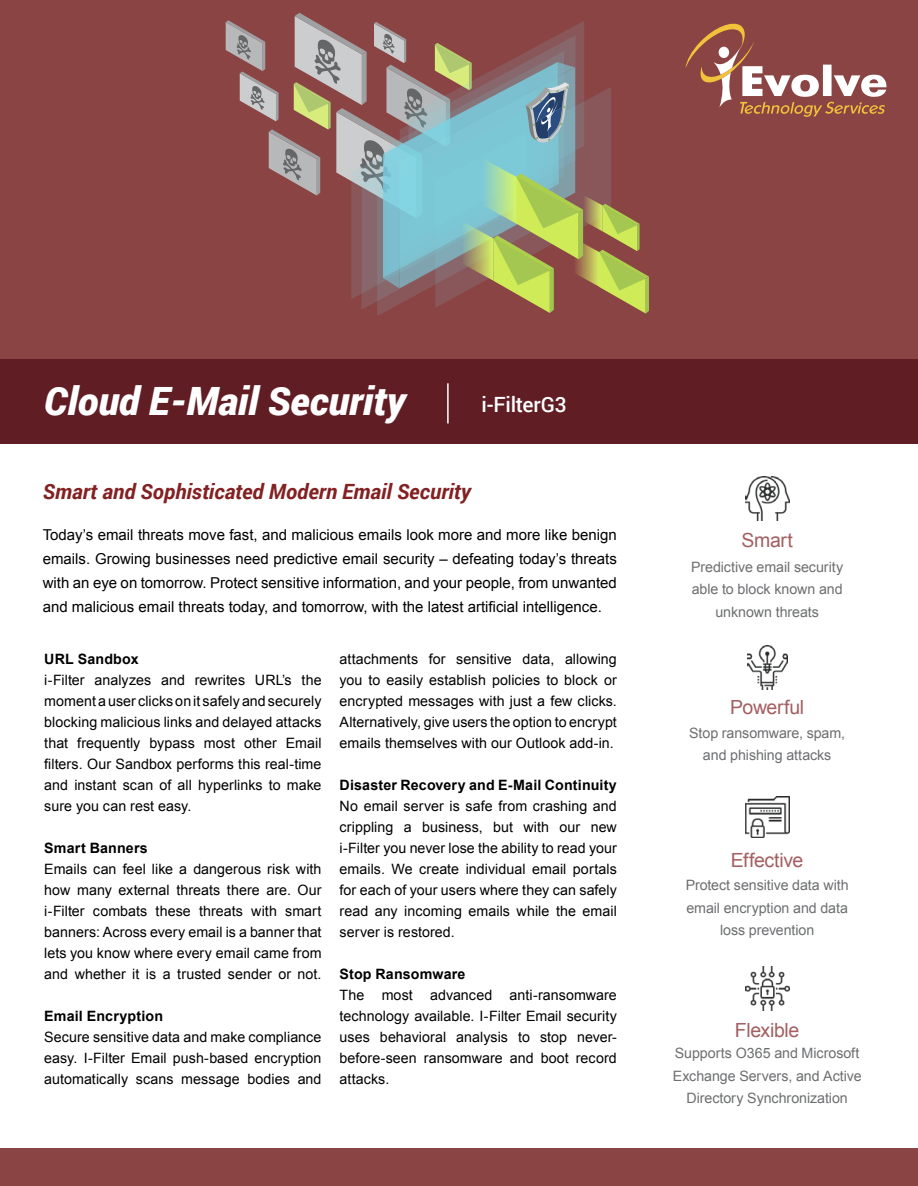
<style>
.page{position:relative;width:918px;height:1186px;background:#fff}
.page>*{position:absolute;margin:0;border:0;box-sizing:border-box;transform-origin:0 0}
.t1{font:italic 900 39px "Roboto";color:#fff}
.t2{font:italic 700 21px "Roboto";letter-spacing:.005em;color:#832022}
.t3{font:500 21px "Roboto";letter-spacing:-.01em;color:#fff}
.t4{font:19.5px "Arial";letter-spacing:-.015em;color:#a35f61}
.t5{font:15px/24px "Arial";color:#000;text-align:justify}
.t6{font:14.25px/21px "Arial";letter-spacing:.005em;color:#000;text-align:justify}
.t7{font:14.25px/22.5px "Arial";letter-spacing:-.005em;color:#6d6e70;text-align:center}
.t8{font:700 14.25px "Arial";letter-spacing:.01em;color:#000}
</style>
<div class="page">
<div style="left:0;top:0;width:918px;height:374px;background:#8b4444"></div>
<svg style="left:226px;top:13px;width:423px;height:303px"></svg>
<div style="left:0;top:1148px;width:918px;height:38px;background:#8b4444"></div>
<svg style="left:685px;top:24px;width:201px;height:93px"></svg>
<div style="left:0;top:359px;width:918px;height:85px;background:#611d24"></div>
<hr style="left:447px;top:383px;width:2px;height:40px;background:#fff">
<img style="left:745px;top:796px;width:44px;height:41px">
<img style="left:745px;top:967px;width:44px;height:43px">
<img style="left:747px;top:645px;width:41px;height:44px">
<img style="left:745px;top:477px;width:44px;height:44px">
<h1 class="t1" style="left:44px;top:373px;width:363px">Cloud E-Mail Security</h1>
<h2 class="t3" style="left:481px;top:389px;width:87px">i-FilterG3</h2>
<h2 class="t2" style="left:43px;top:476px;width:430px">Smart and Sophisticated Modern Email Security</h2>
<p class="t5" style="left:43px;top:523px;width:576px">Today’s email threats move fast, and malicious emails look more and more like benign emails. Growing businesses need predictive email security – defeating today’s threats with an eye on tomorrow. Protect sensitive information, and your people, from unwanted and malicious email threats today, and tomorrow, with the latest artificial intelligence.</p>
<p class="t8" style="left:44px;top:649px;width:96px">URL Sandbox</p>
<p class="t6" style="left:44px;top:669px;width:279px">i-Filter analyzes and rewrites URL’s the moment a user clicks on it safely and securely blocking malicious links and delayed attacks that frequently bypass most other Email filters. Our Sandbox performs this real-time and instant scan of all hyperlinks to make sure you can rest easy.</p>
<p class="t8" style="left:44px;top:838px;width:105px">Smart Banners</p>
<p class="t6" style="left:44px;top:858px;width:279px">Emails can feel like a dangerous risk with how many external threats there are. Our i-Filter combats these threats with smart banners: Across every email is a banner that lets you know where every email came from and whether it is a trusted sender or not.</p>
<p class="t8" style="left:44px;top:1006px;width:120px">Email Encryption</p>
<p class="t6" style="left:44px;top:1026px;width:279px">Secure sensitive data and make compliance easy. I-Filter Email push-based encryption automatically scans message bodies and</p>
<p class="t6" style="left:340px;top:648px;width:279px">attachments for sensitive data, allowing you to easily establish policies to block or encrypted messages with just a few clicks.<br>Alternatively, give users the option to encrypt emails themselves with our Outlook add-in.</p>
<p class="t8" style="left:340px;top:775px;width:279px">Disaster Recovery and E-Mail Continuity</p>
<p class="t6" style="left:340px;top:795px;width:279px">No email server is safe from crashing and crippling a business, but with our new i-Filter you never lose the ability to read your emails. We create individual email portals for each of your users where they can safely read any incoming emails while the email server is restored.</p>
<p class="t8" style="left:340px;top:964px;width:127px">Stop Ransomware</p>
<p class="t6" style="left:340px;top:985px;width:279px">The most advanced anti-ransomware technology available. I-Filter Email security uses behavioral analysis to stop never&shy;before-seen ransomware and boot record attacks.</p>
<h3 class="t4" style="left:741px;top:527px;width:53px">Smart</h3>
<p class="t7" style="left:691px;top:556px;width:153px">Predictive email security able to block known and unknown threats</p>
<h3 class="t4" style="left:730px;top:695px;width:76px">Powerful</h3>
<p class="t7" style="left:689px;top:722px;width:157px">Stop ransomware, spam, and phishing attacks</p>
<h3 class="t4" style="left:731px;top:847px;width:74px">Effective</h3>
<p class="t7" style="left:686px;top:874px;width:164px">Protect sensitive data with email encryption and data loss prevention</p>
<h3 class="t4" style="left:735px;top:1017px;width:66px">Flexible</h3>
<p class="t7" style="left:673px;top:1042px;width:190px">Supports O365 and Microsoft<br>Exchange Servers, and Active<br>Directory Synchronization</p>
</div>
